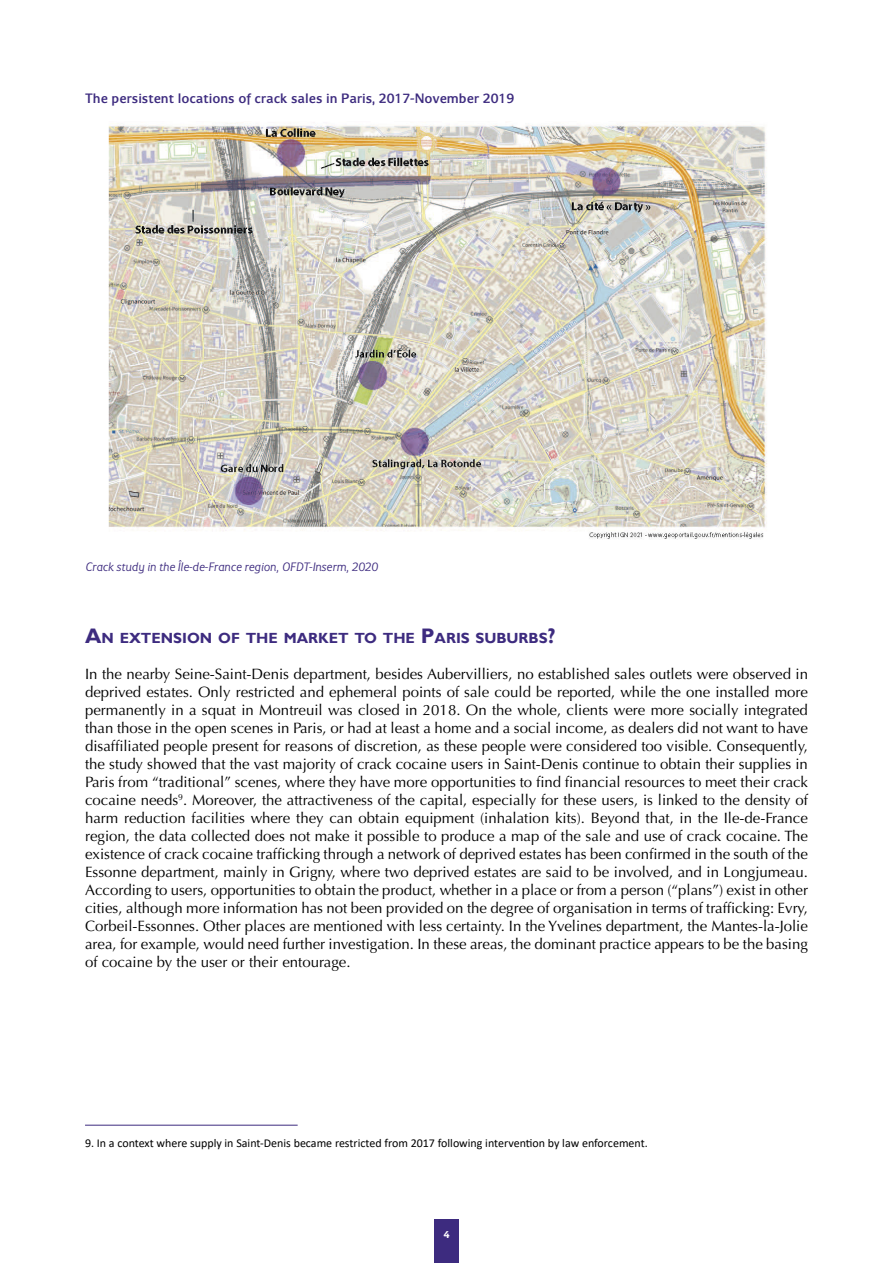
<style>
.page{position:relative;width:893px;height:1263px;background:#fff}
.page>*{position:absolute;margin:0;border:0;box-sizing:border-box;transform-origin:0 0}
.t1{font:15px/18px "Optima LT Std";color:#000;text-align:justify}
.t2{font:700 14.7px "Gill Sans";color:#3d2b7f}
.t3{font:500 14.25px "Eurocrat";color:#3d2b7f}
.t4{font:italic 12.75px "Eurocrat";color:#3d2b7f}
.t5{font:12px "Calibri";color:#000}
.t6{font:700 10.5px "Eurocrat";color:#fff}
.s1{font-size:21px}
</style>
<div class="page">
<div style="left:435px;top:1219px;width:24px;height:44px;background:#3d2b7f"></div>
<hr style="left:85px;top:1125px;width:213px;height:1px;background:#3d2b7f">
<img style="left:108px;top:123px;width:659px;height:417px">
<p class="t3" style="left:85px;top:90px;width:431px">The persistent locations of crack sales in Paris, 2017-November 2019</p>
<p class="t4" style="left:85px;top:559px;width:294px">Crack study in the Île-de-France region, OFDT-Inserm, 2020</p>
<p class="t2" style="left:85px;top:629px;width:472px"><span class="s1">A</span>N EXTENSION OF THE MARKET TO THE <span class="s1">P</span>ARIS SUBURBS<span class="s1">?</span></p>
<p class="t1" style="left:85px;top:665px;width:724px">In the nearby Seine-Saint-Denis department, besides Aubervilliers, no established sales outlets were observed in deprived estates. Only restricted and ephemeral points of sale could be reported, while the one installed more permanently in a squat in Montreuil was closed in 2018. On the whole, clients were more socially integrated than those in the open scenes in Paris, or had at least a home and a social income, as dealers did not want to have disaffiliated people present for reasons of discretion, as these people were considered too visible. Consequently, the study showed that the vast majority of crack cocaine users in Saint-Denis continue to obtain their supplies in Paris from “traditional” scenes, where they have more opportunities to find financial resources to meet their crack cocaine needs<sup>9</sup>. Moreover, the attractiveness of the capital, especially for these users, is linked to the density of harm reduction facilities where they can obtain equipment (inhalation kits). Beyond that, in the Ile-de-France region, the data collected does not make it possible to produce a map of the sale and use of crack cocaine. The existence of crack cocaine trafficking through a network of deprived estates has been confirmed in the south of the Essonne department, mainly in Grigny, where two deprived estates are said to be involved, and in Longjumeau.<br>According to users, opportunities to obtain the product, whether in a place or from a person (“plans”) exist in other cities, although more information has not been provided on the degree of organisation in terms of trafficking: Evry, Corbeil-Essonnes. Other places are mentioned with less certainty. In the Yvelines department, the Mantes-la-Jolie area, for example, would need further investigation. In these areas, the dominant practice appears to be the basing of cocaine by the user or their entourage.</p>
<p class="t5" style="left:85px;top:1135px;width:564px">9. In a context where supply in Saint-Denis became restricted from 2017 following intervention by law enforcement.</p>
<p class="t6" style="left:443px;top:1228px;width:8px">4</p>
</div>
